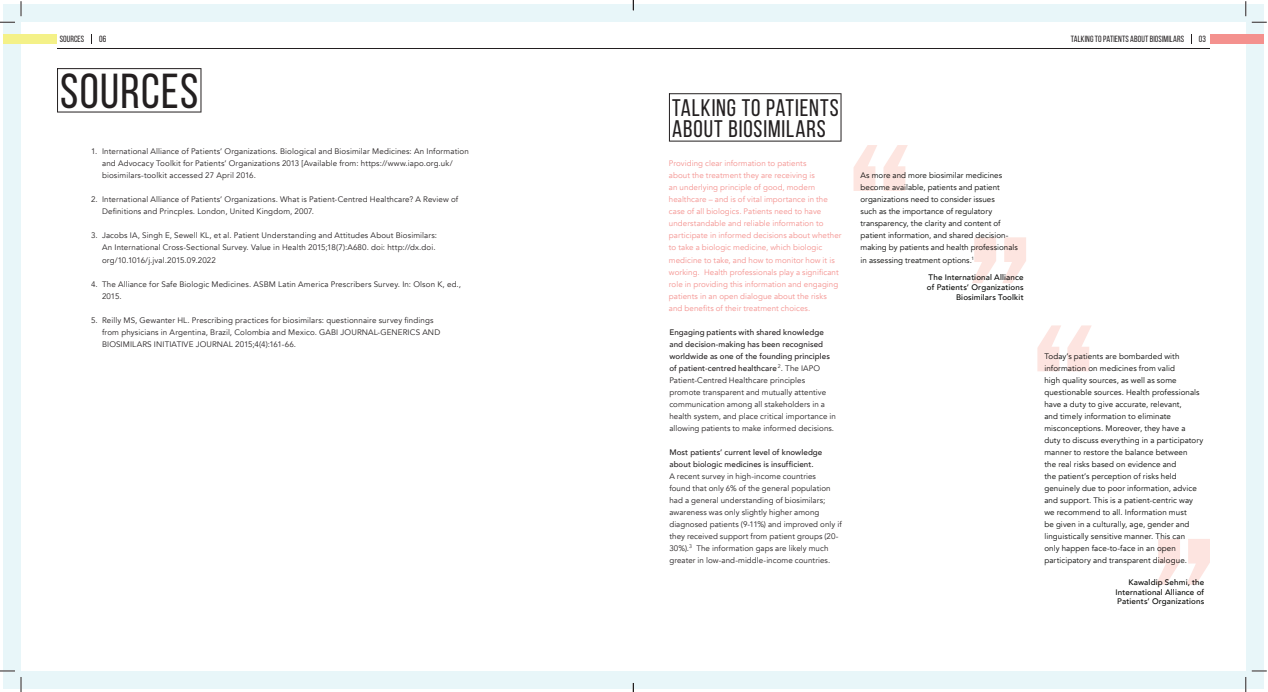
<style>
.page{position:relative;width:1268px;height:692px;background:#fff}
.page>*{position:absolute;margin:0;border:0;box-sizing:border-box;transform-origin:0 0}
.t1{font:49px "Bebas Neue";letter-spacing:.03em;color:#231f20}
.t2{font:24px/21.6px "Bebas Neue";letter-spacing:.04em;color:#231f20}
.t3{font:9px "Bebas Neue";letter-spacing:.01em;color:#231f20}
.t4{font:8px/12px "Avenir";letter-spacing:.01em;color:#231f20}
.t5{font:8px/12px "Avenir";letter-spacing:.01em;color:#040503}
.t6{font:8px/12px "Avenir";letter-spacing:.005em;color:#f4918e}
.t7{font:500 8px/9.6px "Avenir";letter-spacing:.02em;color:#040503;text-align:right}
.t8{font:500 8px/12px "Avenir";letter-spacing:.01em;color:#231f20}
.s1{font-weight:500}
</style>
<div class="page">
<div style="left:3px;top:4px;width:630px;height:684px;background:#e8f6f9"></div>
<div style="left:21px;top:22px;width:612px;height:648px;background:#fff"></div>
<hr style="left:57px;top:48px;width:576px;height:1px;background:#231f20">
<div style="left:3px;top:34px;width:54px;height:9px;background:#f4f188"></div>
<svg style="left:57px;top:68px;width:144px;height:44px"></svg>
<div style="left:633px;top:4px;width:630px;height:684px;background:#e8f6f9"></div>
<div style="left:633px;top:22px;width:612px;height:648px;background:#fff"></div>
<hr style="left:633px;top:48px;width:576px;height:1px;background:#231f20">
<div style="left:1209px;top:34px;width:54px;height:9px;background:#f4918e"></div>
<svg style="left:669px;top:93px;width:172px;height:48px"></svg>
<svg style="left:972px;top:237px;width:53px;height:46px"></svg>
<svg style="left:853px;top:145px;width:54px;height:46px"></svg>
<svg style="left:1156px;top:539px;width:53px;height:45px"></svg>
<svg style="left:1037px;top:325px;width:54px;height:46px"></svg>
<svg style="left:0;top:22px;width:15px;height:1px"></svg>
<svg style="left:1251px;top:22px;width:15px;height:1px"></svg>
<svg style="left:20px;top:1px;width:2px;height:15px"></svg>
<svg style="left:0;top:670px;width:22px;height:21px"></svg>
<svg style="left:1245px;top:1px;width:1px;height:15px"></svg>
<svg style="left:1244px;top:670px;width:22px;height:21px"></svg>
<svg style="left:632px;top:0;width:2px;height:10px"></svg>
<svg style="left:632px;top:683px;width:2px;height:8px"></svg>
<p class="t3" style="left:60px;top:34px;width:26px">SOURCES</p>
<p class="t3" style="left:99px;top:34px;width:9px">06</p>
<h1 class="t1" style="left:60px;top:62px;width:140px">SOURCES</h1>
<p class="t4" style="left:102px;top:146px;width:368px">International Alliance of Patients’ Organizations. Biological and Biosimilar Medicines: An Information and Advocacy Toolkit for Patients’ Organizations 2013 [Available from: https://www.iapo.org.uk/ biosimilars-toolkit accessed 27 April 2016.</p>
<p class="t4" style="left:91px;top:146px;width:8px">1.</p>
<p class="t4" style="left:102px;top:194px;width:357px">International Alliance of Patients’ Organizations. What is Patient-Centred Healthcare? A Review of<br>Definitions and Princples. London, United Kingdom, 2007.</p>
<p class="t4" style="left:91px;top:194px;width:8px">2.</p>
<p class="t4" style="left:102px;top:230px;width:336px">Jacobs IA, Singh E, Sewell KL, et al. Patient Understanding and Attitudes About Biosimilars:<br>An International Cross-Sectional Survey. Value in Health 2015;18(7):A680. doi: http://dx.doi. org/10.1016/j.jval.2015.09.2022</p>
<p class="t4" style="left:91px;top:230px;width:8px">3.</p>
<p class="t4" style="left:102px;top:278px;width:360px">The Alliance for Safe Biologic Medicines. ASBM Latin America Prescribers Survey. In: Olson K, ed.,<br>2015.</p>
<p class="t4" style="left:91px;top:278px;width:8px">4.</p>
<p class="t4" style="left:102px;top:314px;width:339px">Reilly MS, Gewanter HL. Prescribing practices for biosimilars: questionnaire survey findings from physicians in Argentina, Brazil, Colombia and Mexico. GABI JOURNAL-GENERICS AND<br>BIOSIMILARS INITIATIVE JOURNAL 2015;4(4):161-66.</p>
<p class="t4" style="left:91px;top:314px;width:8px">5.</p>
<p class="t3" style="left:1070px;top:34px;width:115px">TALKING TO PATIENTS ABOUT BIOSIMILARS</p>
<p class="t3" style="left:1198px;top:34px;width:9px">03</p>
<h2 class="t2" style="left:672px;top:96px;width:168px">TALKING TO PATIENTS<br>ABOUT BIOSIMILARS</h2>
<p class="t6" style="left:668px;top:158px;width:174px">Providing clear information to patients<br>about the treatment they are receiving is<br>an underlying principle of good, modern healthcare – and is of vital importance in the case of all biologics. Patients need to have understandable and reliable information to participate in informed decisions about whether to take a biologic medicine, which biologic medicine to take, and how to monitor how it is working. Health professionals play a significant role in providing this information and engaging patients in an open dialogue about the risks and benefits of their treatment choices.</p>
<p class="t4" style="left:669px;top:326px;width:168px"><span class="s1">Engaging patients with shared knowledge and decision-making has been recognised worldwide as one of the founding principles of patient-centred healthcare</span> <sup>2</sup>. The IAPO Patient-Centred Healthcare principles promote transparent and mutually attentive communication among all stakeholders in a health system, and place critical importance in allowing patients to make informed decisions.</p>
<p class="t8" style="left:669px;top:446px;width:154px">Most patients’ current level of knowledge about biologic medicines is insufficient.</p>
<p class="t4" style="left:669px;top:470px;width:174px">A recent survey in high-income countries<br>found that only 6% of the general population had a general understanding of biosimilars; awareness was only slightly higher among diagnosed patients (9-11%) and improved only if they received support from patient groups (20- 30%).<sup>3</sup> The information gaps are likely much greater in low-and-middle-income countries.</p>
<p class="t5" style="left:860px;top:170px;width:159px">As more and more biosimilar medicines become available, patients and patient organizations need to consider issues<br>such as the importance of regulatory transparency, the clarity and content of patient information, and shared decision&shy;making by patients and health professionals in assessing treatment options.<sup>1</sup></p>
<p class="t7" style="left:926px;top:273px;width:98px">The International Alliance of Patients’ Organizations<br>Biosimilars Toolkit</p>
<p class="t5" style="left:1044px;top:350px;width:160px">Today’s patients are bombarded with information on medicines from valid<br>high quality sources, as well as some questionable sources. Health professionals have a duty to give accurate, relevant,<br>and timely information to eliminate misconceptions. Moreover, they have a duty to discuss everything in a participatory manner to restore the balance between<br>the real risks based on evidence and<br>the patient’s perception of risks held genuinely due to poor information, advice and support. This is a patient-centric way we recommend to all. Information must<br>be given in a culturally, age, gender and linguistically sensitive manner. This can<br>only happen face-to-face in an open participatory and transparent dialogue.</p>
<p class="t7" style="left:1115px;top:577px;width:90px;text-align:justify;text-indent:13px">Kawaldip Sehmi, the International Alliance of Patients’ Organizations</p>
</div>
